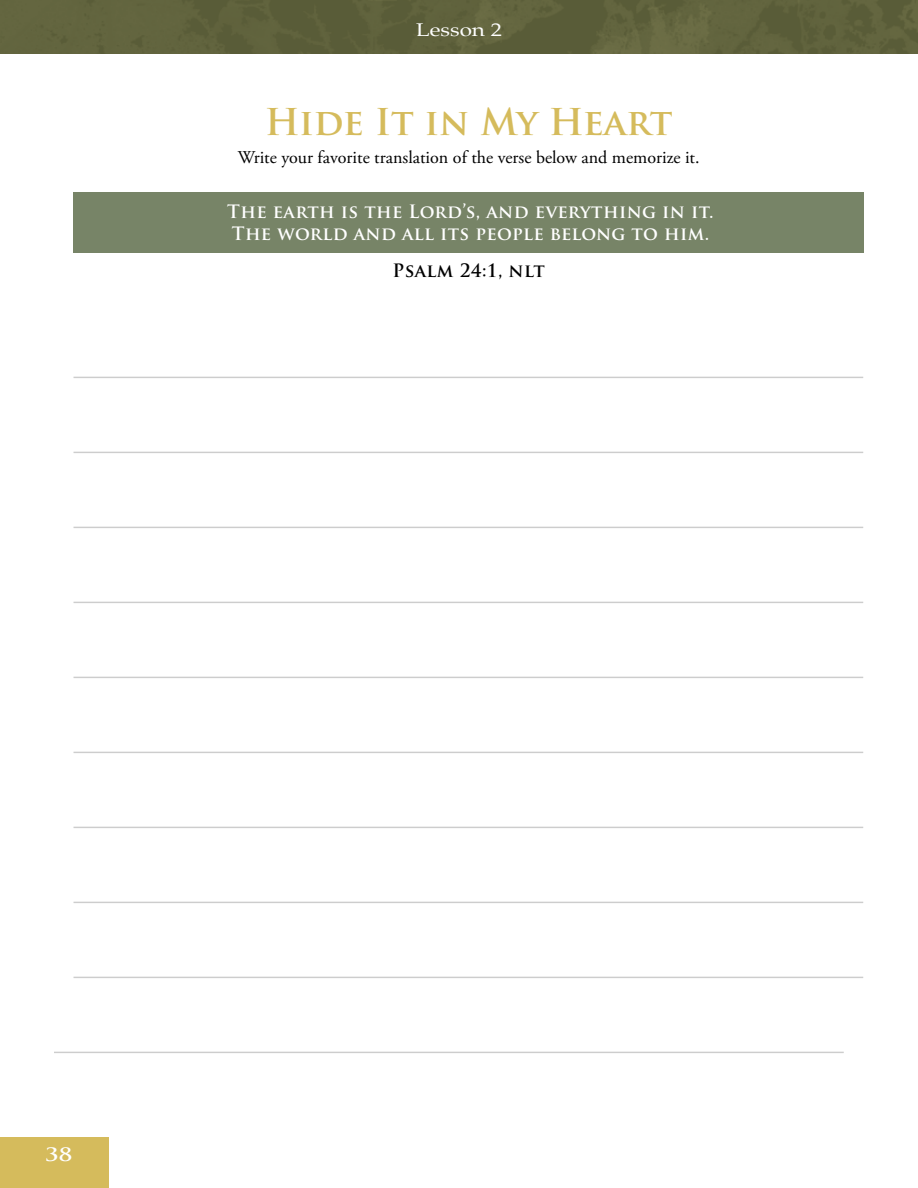
<style>
.page{position:relative;width:918px;height:1188px;background:#fff}
.page>*{position:absolute;margin:0;border:0;box-sizing:border-box;transform-origin:0 0}
.t1{font:700 36px "Trajan Pro";letter-spacing:-.005em;color:#d5bb5c}
.t2{font:700 18px/21.6px "Trajan Pro";letter-spacing:.02em;color:#fff}
.t3{font:18px "Adobe Garamond Pro";color:#000}
.t4{font:700 18px "Trajan Pro";letter-spacing:.02em;color:#000}
.t5{font:18px "Palatino";color:#fff;scale:1.25 1}
.t6{font:700 18px "Trajan Pro";letter-spacing:.02em;color:#fff;scale:1.25 1}
</style>
<div class="page">
<div style="left:74px;top:192px;width:790px;height:61px;background:#778467"></div>
<hr style="left:74px;top:377px;width:789px;height:1px;background:#000">
<hr style="left:74px;top:452px;width:789px;height:1px;background:#000">
<hr style="left:74px;top:527px;width:789px;height:1px;background:#000">
<hr style="left:74px;top:602px;width:789px;height:1px;background:#000">
<hr style="left:74px;top:677px;width:789px;height:1px;background:#000">
<hr style="left:74px;top:752px;width:789px;height:1px;background:#000">
<hr style="left:74px;top:827px;width:789px;height:1px;background:#000">
<hr style="left:74px;top:902px;width:789px;height:1px;background:#000">
<hr style="left:74px;top:977px;width:789px;height:1px;background:#000">
<hr style="left:54px;top:1052px;width:790px;height:1px;background:#000">
<div style="left:0;top:1137px;width:108px;height:51px;background:#d5bb5c"></div>
<div style="left:0;top:0;width:918px;height:53px;background:#60633d"></div>
<p class="t5" style="left:416px;top:15px;width:70px">Lesson 2</p>
<h1 class="t1" style="left:265px;top:100px;width:409px">Hide It in My Heart</h1>
<p class="t3" style="left:238px;top:146px;width:463px">Write your favorite translation of the verse below and memorize it.</p>
<p class="t2" style="left:227px;top:201px;width:488px">The earth is the Lord’s, and everything in it.<br>The world and all its people belong to him.</p>
<p class="t4" style="left:393px;top:259px;width:154px">Psalm 24:1, nlt</p>
<p class="t6" style="left:45px;top:1143px;width:23px">38</p>
</div>
